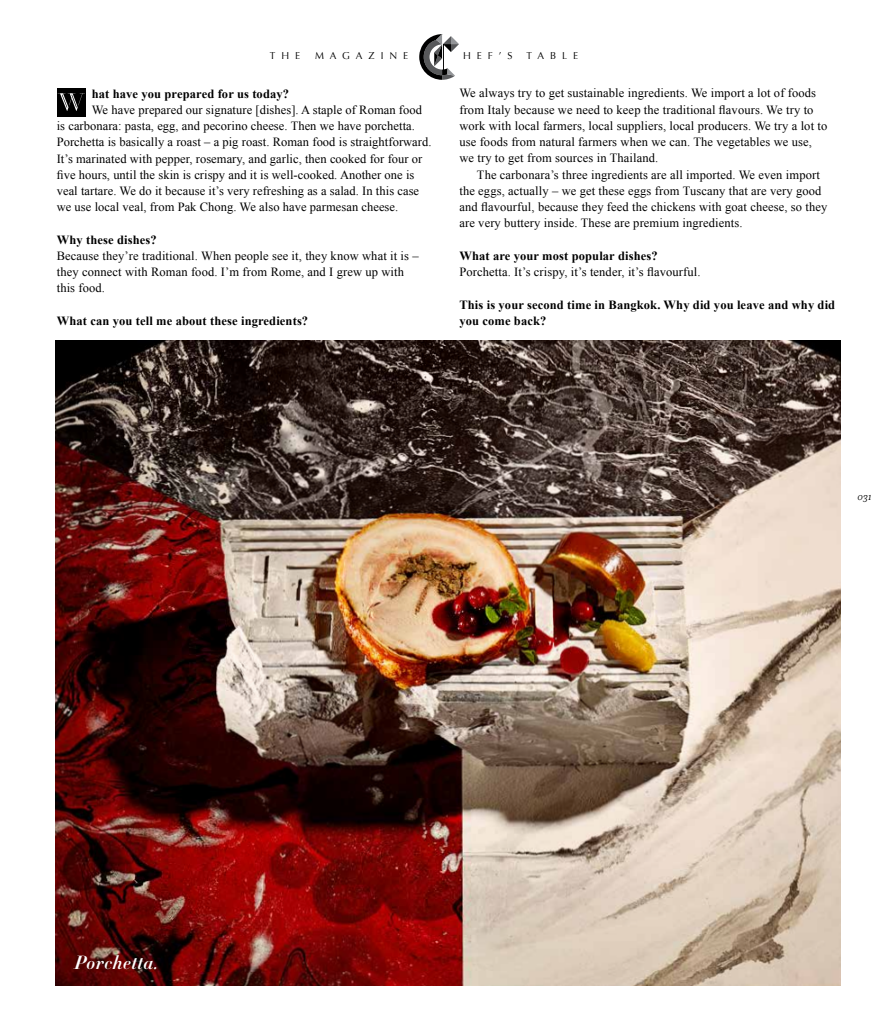
<style>
.page{position:relative;width:886px;height:1028px;background:#fff}
.page>*{position:absolute;margin:0;border:0;box-sizing:border-box;transform-origin:0 0}
.t1{font:18.75px "Didot HTF B16 Bold Ital";letter-spacing:.025em;color:#fff}
.t2{font:12.5px/16.2px "Times New Roman";letter-spacing:.01em;color:#000}
.t3{font:700 12.5px/16.2px "Times New Roman";letter-spacing:.01em;color:#000}
.t4{font:italic 11.25px "Mrs Eaves";color:#000}
.t5{font:10px "Optima";letter-spacing:.6em;color:#000}
</style>
<div class="page">
<div style="left:57px;top:88px;width:29px;height:29px;background:#000"></div>
<svg style="left:58px;top:93px;width:27px;height:18px"></svg>
<img style="left:56px;top:340px;width:785px;height:645px">
<svg style="left:419px;top:34px;width:40px;height:46px"></svg>
<p class="t5" style="left:270px;top:49px;width:11px">THE</p>
<p class="t5" style="left:315px;top:49px;width:93px">MAGAZINE</p>
<p class="t5" style="left:463px;top:49px;width:51px">HEF’S</p>
<p class="t5" style="left:527px;top:49px;width:53px">TABLE</p>
<p class="t3" style="left:92px;top:85px;width:199px">hat have you prepared for us today?</p>
<p class="t2" style="left:57px;top:101px;width:376px;text-indent:35px">We have prepared our signature [dishes]. A staple of Roman food is carbonara: pasta, egg, and pecorino cheese. Then we have porchetta.<br>Porchetta is basically a roast – a pig roast. Roman food is straightforward.<br>It’s marinated with pepper, rosemary, and garlic, then cooked for four or five hours, until the skin is crispy and it is well-cooked. Another one is veal tartare. We do it because it’s very refreshing as a salad. In this case</p>
<p class="t2" style="left:57px;top:199px;width:343px">we use local veal, from Pak Chong. We also have parmesan cheese.</p>
<p class="t3" style="left:57px;top:231px;width:101px">Why these dishes?</p>
<p class="t2" style="left:57px;top:247px;width:363px">Because they’re traditional. When people see it, they know what it is – they connect with Roman food. I’m from Rome, and I grew up with this food.</p>
<p class="t3" style="left:57px;top:312px;width:253px">What can you tell me about these ingredients?</p>
<p class="t2" style="left:459px;top:85px;width:369px">We always try to get sustainable ingredients. We import a lot of foods from Italy because we need to keep the traditional flavours. We try to work with local farmers, local suppliers, local producers. We try a lot to use foods from natural farmers when we can. The vegetables we use, we try to get from sources in Thailand.</p>
<p class="t2" style="left:459px;top:166px;width:370px;text-indent:18px">The carbonara’s three ingredients are all imported. We even import the eggs, actually – we get these eggs from Tuscany that are very good and flavourful, because they feed the chickens with goat cheese, so they are very buttery inside. These are premium ingredients.</p>
<p class="t3" style="left:459px;top:247px;width:200px">What are your most popular dishes?</p>
<p class="t2" style="left:459px;top:264px;width:243px">Porchetta. It’s crispy, it’s tender, it’s flavourful.</p>
<p class="t3" style="left:459px;top:296px;width:377px">This is your second time in Bangkok. Why did you leave and why did you come back?</p>
<p class="t4" style="left:857px;top:490px;width:16px">031</p>
<h1 class="t1" style="left:74px;top:951px;width:85px">Porchetta.</h1>
</div>
